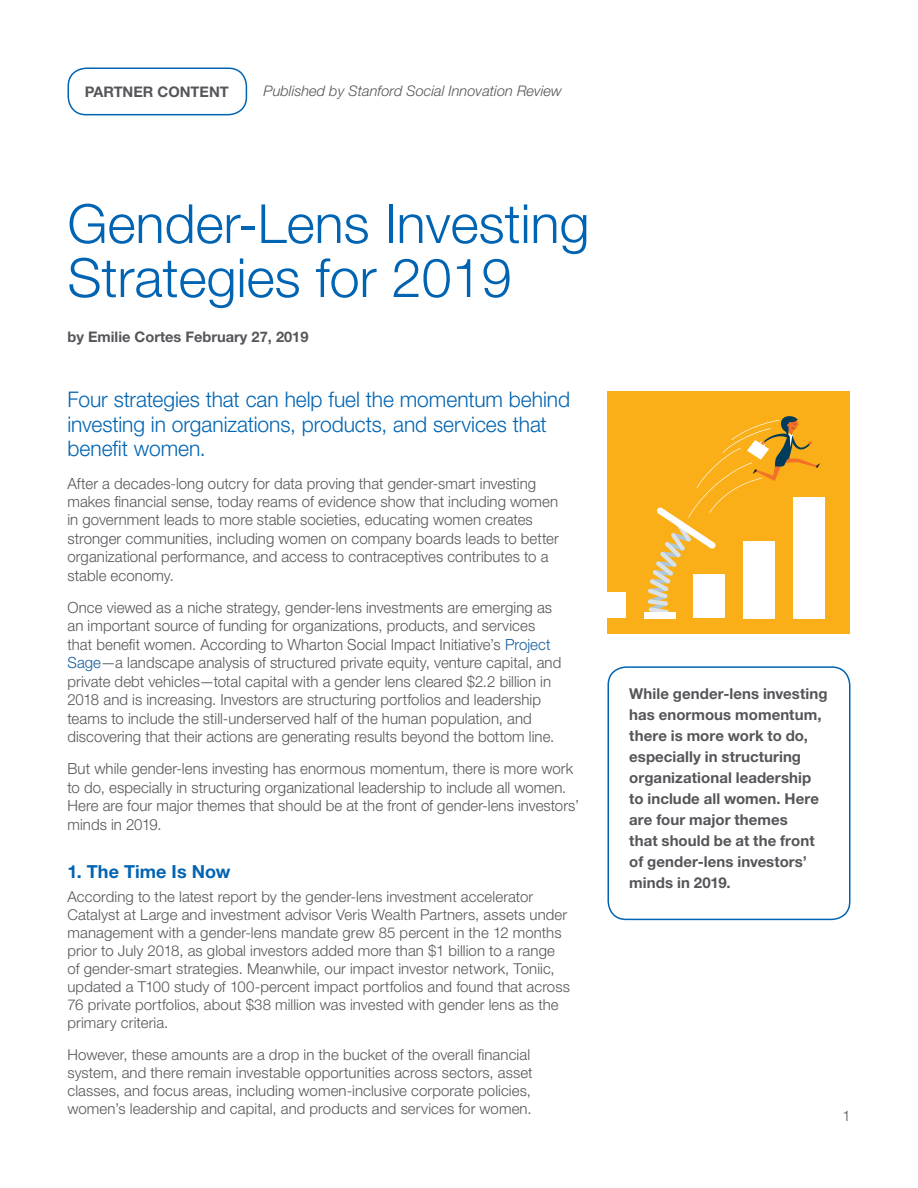
<style>
.page{position:relative;width:918px;height:1188px;background:#fff}
.page>*{position:absolute;margin:0;border:0;box-sizing:border-box;transform-origin:0 0}
.t1{font:300 54px/54px "Helvetica Neue LT Pro";color:#0164b2}
.Body-new{font:300 21.6px/24.6px "Helvetica Neue LT Pro";letter-spacing:-.005em;color:#0164b2}
.Subhead{font:700 18px "Helvetica Neue LT Pro";letter-spacing:.005em;color:#0164b2}
.Body-new-2{font:300 15.45px/18.5px "Helvetica Neue LT Pro";letter-spacing:.005em;color:#55565a}
.Body-new-3{font:300 15px/18px "Helvetica Neue LT Pro";letter-spacing:.005em;color:#55565a}
.Body-new-4{font:700 15px/21px "Helvetica Neue LT Pro";letter-spacing:.005em;color:#55565a}
.Body-new-5{font:700 14.7px "Helvetica Neue LT Pro";color:#55565a}
.Body-new-6{font:italic 300 14.7px "Helvetica Neue LT Pro";color:#55565a}
.t2{font:300 14.7px "Helvetica Neue LT Pro";color:#55565a}
.s1{color:#175d9e}
</style>
<div class="page">
<div style="left:608px;top:666px;width:242px;height:254px;border:2px solid #0164b2;border-radius:18px"></div>
<div style="left:68px;top:68px;width:179px;height:47px;border:2px solid #0164b2;border-radius:18px"></div>
<div style="left:608px;top:392px;width:242px;height:242px;background:#faaf18"></div>
<div style="left:608px;top:593px;width:18px;height:25px;background:#fff"></div>
<div style="left:694px;top:574px;width:31px;height:44px;background:#fff"></div>
<div style="left:744px;top:541px;width:31px;height:77px;background:#fff"></div>
<div style="left:793px;top:497px;width:32px;height:121px;background:#fff"></div>
<div style="left:644px;top:612px;width:31px;height:6px;background:#fff"></div>
<svg style="left:648px;top:416px;width:172px;height:198px"></svg>
<p class="Body-new-5" style="left:85px;top:82px;width:146px">PARTNER CONTENT</p>
<p class="Body-new-6" style="left:264px;top:82px;width:300px">Published by Stanford Social Innovation Review</p>
<p class="t1" style="left:68px;top:196px;width:524px">Gender-Lens Investing<br>Strategies for 2019</p>
<p class="Body-new-5" style="left:68px;top:327px;width:243px">by Emilie Cortes February 27, 2019</p>
<p class="Body-new" style="left:68px;top:386px;width:504px">Four strategies that can help fuel the momentum behind investing in organizations, products, and services that benefit women.</p>
<p class="Body-new-2" style="left:68px;top:473px;width:493px">After a decades-long outcry for data proving that gender-smart investing makes financial sense, today reams of evidence show that including women in government leads to more stable societies, educating women creates stronger communities, including women on company boards leads to better organizational performance, and access to contraceptives contributes to a stable economy.</p>
<p class="Body-new-2" style="left:68px;top:598px;width:495px">Once viewed as a niche strategy, gender-lens investments are emerging as an important source of funding for organizations, products, and services that benefit women. According to Wharton Social Impact Initiative’s <span class="s1">Project Sage</span>—a landscape analysis of structured private equity, venture capital, and private debt vehicles—total capital with a gender lens cleared $2.2 billion in 2018 and is increasing. Investors are structuring portfolios and leadership teams to include the still-underserved half of the human population, and discovering that their actions are generating results beyond the bottom line.</p>
<p class="Body-new-2" style="left:68px;top:759px;width:513px">But while gender-lens investing has enormous momentum, there is more work to do, especially in structuring organizational leadership to include all women.<br>Here are four major themes that should be at the front of gender-lens investors’ minds in 2019.</p>
<p class="Subhead" style="left:68px;top:860px;width:164px">1. The Time Is Now</p>
<p class="Body-new-3" style="left:68px;top:888px;width:504px">According to the latest report by the gender-lens investment accelerator Catalyst at Large and investment advisor Veris Wealth Partners, assets under management with a gender-lens mandate grew 85 percent in the 12 months prior to July 2018, as global investors added more than $1 billion to a range of gender-smart strategies. Meanwhile, our impact investor network, Toniic, updated a T100 study of 100-percent impact portfolios and found that across 76 private portfolios, about $38 million was invested with gender lens as the primary criteria.</p>
<p class="Body-new-3" style="left:68px;top:1045px;width:467px">However, these amounts are a drop in the bucket of the overall financial system, and there remain investable opportunities across sectors, asset classes, and focus areas, including women-inclusive corporate policies, women’s leadership and capital, and products and services for women.</p>
<p class="Body-new-4" style="left:629px;top:683px;width:200px">While gender-lens investing has enormous momentum, there is more work to do, especially in structuring organizational leadership to include all women. Here are four major themes<br>that should be at the front of gender-lens investors’ minds in 2019.</p>
<p class="t2" style="left:842px;top:1106px;width:10px">1</p>
</div>
